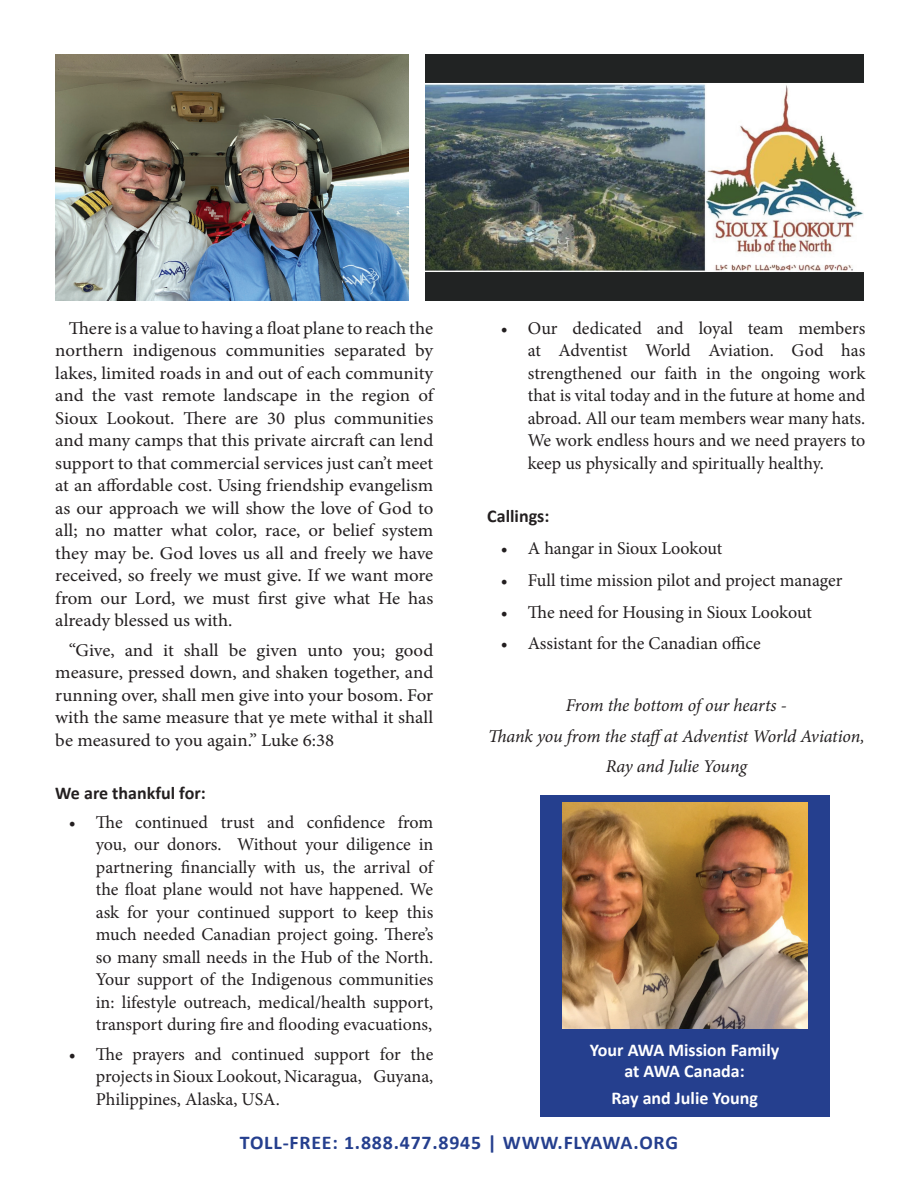
<style>
.page{position:relative;width:918px;height:1188px;background:#fff}
.page>*{position:absolute;margin:0;border:0;box-sizing:border-box;transform-origin:0 0}
.t1{font:700 19.5px "Calibri";letter-spacing:.04em;color:#253f8e}
.t2{font:18px/22.5px "Minion Pro";letter-spacing:-.005em;color:#231f20;text-align:justify}
.t3{font:18px/22.5px "Minion Pro";letter-spacing:-.005em;color:#231f20;text-align:justify;scale:1.05 1}
.t4{font:italic 18px/30.8px "Minion Pro";letter-spacing:-.01em;color:#231f20;text-align:center}
.t5{font:700 18px/21.6px "Calibri";color:#fff;text-align:center}
.t6{font:700 18px "Calibri";color:#231f20}
</style>
<div class="page">
<div style="left:540px;top:795px;width:289px;height:322px;background:#253f8e"></div>
<img style="left:562px;top:802px;width:245px;height:227px">
<img style="left:55px;top:54px;width:354px;height:247px">
<img style="left:425px;top:54px;width:439px;height:247px">
<p class="t3" style="left:55px;top:317px;width:362px;text-indent:13px">There is a value to having a float plane to reach the northern indigenous communities separated by lakes, limited roads in and out of each community and the vast remote landscape in the region of Sioux Lookout. There are 30 plus communities and many camps that this private aircraft can lend support to that commercial services just can’t meet at an affordable cost. Using friendship evangelism as our approach we will show the love of God to all; no matter what color, race, or belief system they may be. God loves us all and freely we have received, so freely we must give. If we want more from our Lord, we must first give what He has already blessed us with.</p>
<p class="t3" style="left:55px;top:639px;width:362px;text-indent:13px">“Give, and it shall be given unto you; good measure, pressed down, and shaken together, and running over, shall men give into your bosom. For with the same measure that ye mete withal it shall be measured to you again.” Luke 6:38</p>
<p class="t6" style="left:55px;top:781px;width:152px">We are thankful for:</p>
<p class="t2" style="left:96px;top:811px;width:339px;text-indent:-27px">• The continued trust and confidence from you, our donors. Without your diligence in partnering financially with us, the arrival of the float plane would not have happened. We ask for your continued support to keep this much needed Canadian project going. There’s so many small needs in the Hub of the North.<br>Your support of the Indigenous communities in: lifestyle outreach, medical/health support, transport during fire and flooding evacuations,</p>
<p class="t2" style="left:96px;top:1043px;width:339px;text-indent:-27px">• The prayers and continued support for the projects in Sioux Lookout, Nicaragua, Guyana, Philippines, Alaska, USA.</p>
<p class="t2" style="left:528px;top:317px;width:339px;text-indent:-27px">• Our dedicated and loyal team members at Adventist World Aviation. God has strengthened our faith in the ongoing work that is vital today and in the future at home and abroad. All our team members wear many hats.<br>We work endless hours and we need prayers to keep us physically and spiritually healthy.</p>
<p class="t6" style="left:487px;top:504px;width:64px">Callings:</p>
<p class="t2" style="left:501px;top:537px;width:223px">• A hangar in Sioux Lookout</p>
<p class="t2" style="left:501px;top:569px;width:343px">• Full time mission pilot and project manager</p>
<p class="t2" style="left:501px;top:601px;width:313px">• The need for Housing in Sioux Lookout</p>
<p class="t2" style="left:501px;top:633px;width:261px">• Assistant for the Canadian office</p>
<p class="t4" style="left:488px;top:690px;width:378px">From the bottom of our hearts -<br>Thank you from the staffat Adventist World Aviation,<br>Ray and Julie Young</p>
<p class="t5" style="left:590px;top:1039px;width:191px">Your AWA Mission Family at AWA Canada:</p>
<p class="t5" style="left:611px;top:1087px;width:148px">Ray and Julie Young</p>
<p class="t1" style="left:240px;top:1130px;width:440px">TOLL-FREE: 1.888.477.8945 | WWW.FLYAWA.ORG</p>
</div>
